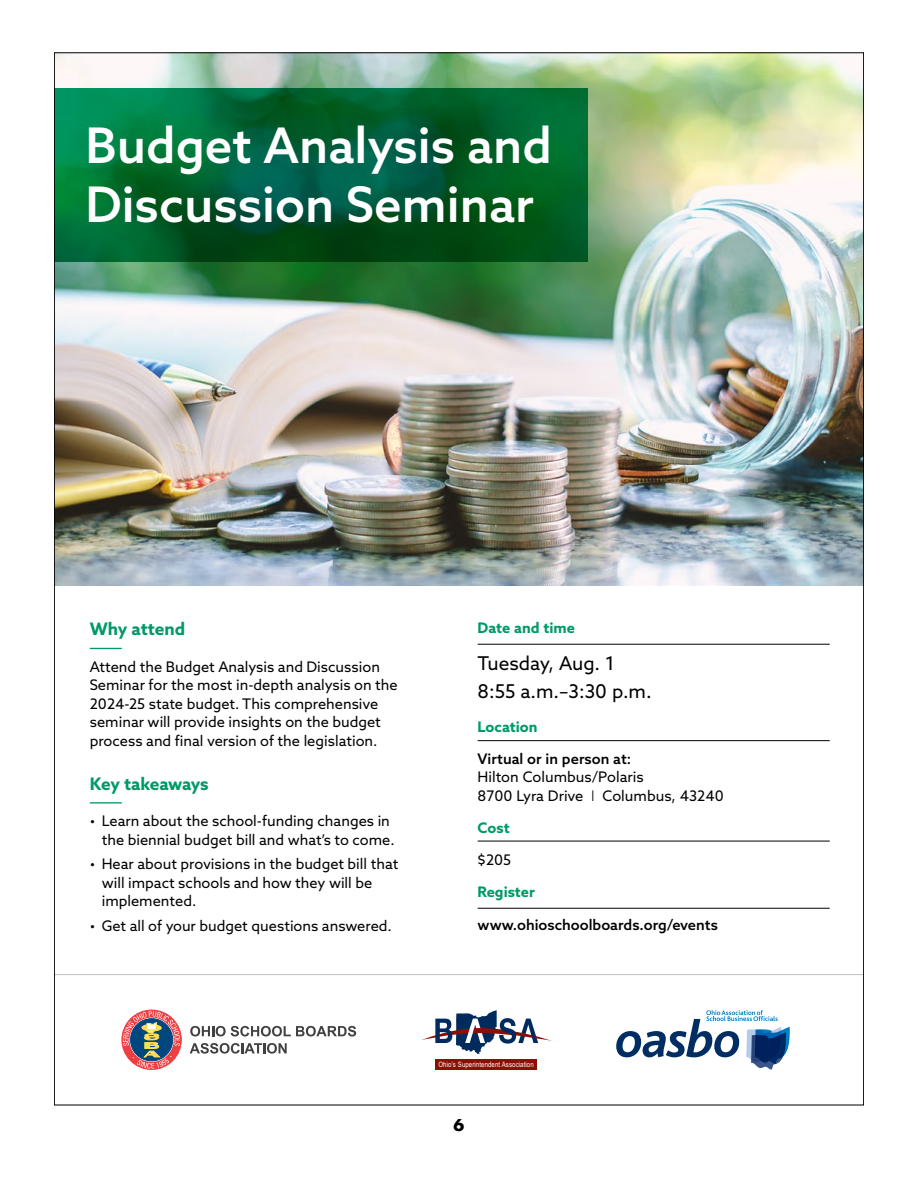
<style>
.page{position:relative;width:918px;height:1188px;background:#fff}
.page>*{position:absolute;margin:0;border:0;box-sizing:border-box;transform-origin:0 0}
.t1{font:500 49.05px/58.8px "Azo Sans";color:#fff}
.t2{font:19.05px/27.9px "Azo Sans";color:#000}
.t3{font:700 18px "Futura PT";color:#000}
.t4{font:700 17.25px "Azo Sans";letter-spacing:-.01em;color:#009a66}
.t5{font:14.55px/18.6px "Azo Sans";color:#000}
.t6{font:700 14.55px "Azo Sans";color:#009a66}
.t7{font:500 14.55px "Azo Sans";color:#000}
.t8{font:7.35px "Arial Narrow";letter-spacing:.01em;color:#fff}
.s1{font-weight:500}
.s2{font-weight:300}
</style>
<div class="page">
<img style="left:56px;top:54px;width:806px;height:531px">
<hr style="left:54px;top:974px;width:810px;height:1px;background:#bcbec0">
<hr style="left:90px;top:648px;width:32px;height:1px;background:#009a66">
<hr style="left:90px;top:802px;width:32px;height:2px;background:#009a66">
<hr style="left:478px;top:644px;width:352px;height:1px;background:#000">
<hr style="left:478px;top:740px;width:352px;height:1px;background:#000">
<hr style="left:478px;top:841px;width:352px;height:1px;background:#000">
<hr style="left:478px;top:908px;width:352px;height:1px;background:#000">
<svg style="left:56px;top:88px;width:532px;height:174px;background:#006130"></svg>
<svg style="left:123px;top:1011px;width:57px;height:58px"></svg>
<svg style="left:190px;top:1026px;width:166px;height:10px"></svg>
<svg style="left:190px;top:1043px;width:97px;height:11px"></svg>
<div style="left:436px;top:1059px;width:101px;height:11px;background:#8b0f04"></div>
<svg style="left:421px;top:1010px;width:131px;height:44px"></svg>
<svg style="left:616px;top:1010px;width:174px;height:60px"></svg>
<p class="t1" style="left:86px;top:115px;width:468px">Budget Analysis and<br>Discussion Seminar</p>
<p class="t4" style="left:90px;top:617px;width:97px">Why attend</p>
<p class="t5" style="left:90px;top:657px;width:309px">Attend the Budget Analysis and Discussion Seminar for the most in-depth analysis on the 2024-25 state budget. This comprehensive seminar will provide insights on the budget process and final version of the legislation.</p>
<p class="t4" style="left:90px;top:772px;width:120px">Key takeaways</p>
<p class="t5" style="left:102px;top:811px;width:295px;text-indent:-12px">• Learn about the school-funding changes in the biennial budget bill and what’s to come.</p>
<p class="t5" style="left:102px;top:854px;width:298px;text-indent:-12px">• Hear about provisions in the budget bill that will impact schools and how they will be implemented.</p>
<p class="t5" style="left:90px;top:916px;width:304px">• Get all of your budget questions answered.</p>
<p class="t6" style="left:478px;top:619px;width:99px">Date and time</p>
<p class="t2" style="left:478px;top:649px;width:176px">Tuesday, Aug. 1<br>8:55 a.m.–3:30 p.m.</p>
<p class="t6" style="left:478px;top:717px;width:61px">Location</p>
<p class="t5" style="left:478px;top:749px;width:248px"><span class="s1">Virtual or in person at:<br></span>Hilton Columbus/Polaris<br>8700 Lyra Drive <span class="s2">I</span> Columbus, 43240</p>
<p class="t6" style="left:478px;top:818px;width:34px">Cost</p>
<p class="t5" style="left:478px;top:851px;width:35px">$205</p>
<p class="t6" style="left:478px;top:883px;width:59px">Register</p>
<p class="t7" style="left:478px;top:915px;width:242px">www.ohioschoolboards.org/events</p>
<p class="t8" style="left:438px;top:1059px;width:97px">Ohio’s Superintendent Association</p>
<p class="t3" style="left:454px;top:1114px;width:12px">6</p>
</div>
